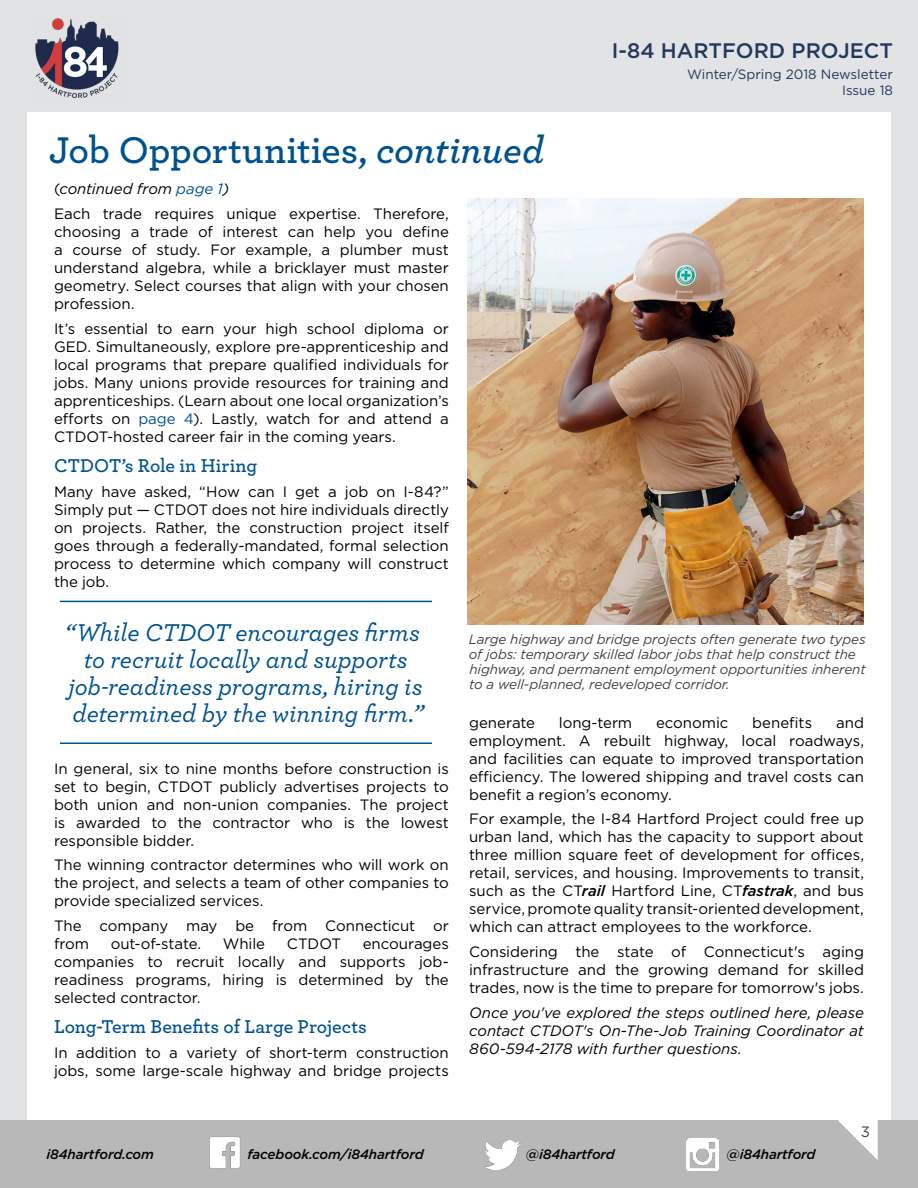
<style>
.page{position:relative;width:918px;height:1188px;background:#e1e3e4}
.page>*{position:absolute;margin:0;border:0;box-sizing:border-box;transform-origin:0 0}
.Header_3{font:600 39px "Archer";color:#00528e}
.t1{font:italic 500 25.5px/27px "Archer";letter-spacing:-.005em;color:#00528e;text-align:center}
.t2{font:500 21px "Gotham";color:#23385d}
.Header_5{font:600 19.5px "Archer";color:#00528e}
.Body{font:15px/18px "Gotham";letter-spacing:-.005em;color:#000;text-align:justify}
.Body-2{font:italic 15px/18px "Gotham";letter-spacing:-.005em;color:#000;text-align:justify}
.t3{font:15px "Gotham";color:#414141}
.t4{font:italic 13.5px/15px "Gotham";letter-spacing:-.01em;color:#414141}
.t5{font:italic 500 13.5px "Gotham";letter-spacing:-.01em;color:#000}
.t6{font:13.5px/16.2px "Gotham";color:#23385d;text-align:right}
.s1{font-style:italic}
.s2{font-style:normal}
.s3{color:#00528e}
.s4{font-weight:500;font-style:italic}
</style>
<div class="page">
<div style="left:27px;top:112px;width:864px;height:1008px;background:#fff"></div>
<div style="left:0;top:1120px;width:918px;height:68px;background:#b8b8b8"></div>
<svg style="left:838px;top:1120px;width:40px;height:40px"></svg>
<hr style="left:60px;top:601px;width:372px;height:1px;background:#00528e">
<hr style="left:60px;top:742px;width:372px;height:2px;background:#00528e">
<img style="left:35px;top:18px;width:84px;height:81px">
<img style="left:468px;top:199px;width:396px;height:426px">
<img style="left:209px;top:1136px;width:31px;height:32px">
<img style="left:485px;top:1141px;width:35px;height:28px">
<img style="left:687px;top:1139px;width:32px;height:32px">
<h3 class="Header_3" style="left:49px;top:121px;width:497px">Job Opportunities, <span class="s1">continued</span></h3>
<p class="Body-2" style="left:54px;top:180px;width:177px"><span class="s2">(</span>continued from <span class="s3">page 1</span>)</p>
<p class="Body" style="left:54px;top:205px;width:396px">Each trade requires unique expertise. Therefore, choosing a trade of interest can help you define a course of study. For example, a plumber must understand algebra, while a bricklayer must master geometry. Select courses that align with your chosen profession.</p>
<p class="Body" style="left:54px;top:319px;width:396px">It’s essential to earn your high school diploma or GED. Simultaneously, explore pre-apprenticeship and local programs that prepare qualified individuals for jobs. Many unions provide resources for training and apprenticeships. (Learn about one local organization’s efforts on <span class="s3">page 4</span>). Lastly, watch for and attend a CTDOT-hosted career fair in the coming years.</p>
<p class="Header_5" style="left:54px;top:451px;width:205px">CTDOT’s Role in Hiring</p>
<p class="Body" style="left:54px;top:482px;width:396px">Many have asked, “How can I get a job on I-84?” Simply put — CTDOT does not hire individuals directly on projects. Rather, the construction project itself goes through a federally-mandated, formal selection process to determine which company will construct the job.</p>
<h3 class="t2" style="left:612px;top:37px;width:283px">I-84 HARTFORD PROJECT</h3>
<p class="t6" style="left:687px;top:66px;width:207px">Winter/Spring 2018 Newsletter<br>Issue 18</p>
<h2 class="t1" style="left:65px;top:617px;width:361px">“While CTDOT encourages firms to recruit locally and supports job-readiness programs, hiring is determined by the winning firm.”</h2>
<p class="t4" style="left:469px;top:631px;width:399px">Large highway and bridge projects often generate two types of jobs: temporary skilled labor jobs that help construct the highway, and permanent employment opportunities inherent to a well-planned, redeveloped corridor.</p>
<p class="Body" style="left:469px;top:713px;width:67px">generate</p>
<p class="Body" style="left:559px;top:713px;width:75px">long-term</p>
<p class="Body" style="left:656px;top:713px;width:74px">economic</p>
<p class="Body" style="left:752px;top:713px;width:61px">benefits</p>
<p class="Body" style="left:469px;top:713px;width:396px;text-indent:367px">and employment. A rebuilt highway, local roadways, and facilities can equate to improved transportation efficiency. The lowered shipping and travel costs can benefit a region’s economy.</p>
<p class="Body" style="left:469px;top:810px;width:396px">For example, the I-84 Hartford Project could free up urban land, which has the capacity to support about three million square feet of development for offices, retail, services, and housing. Improvements to transit, such as the CT<span class="s4">rail</span> Hartford Line, CT<span class="s4">fastrak</span>, and bus service, promote quality transit-oriented development, which can attract employees to the workforce.</p>
<p class="Body" style="left:469px;top:943px;width:396px">Considering the state of Connecticut's aging infrastructure and the growing demand for skilled trades, now is the time to prepare for tomorrow's jobs.</p>
<p class="Body-2" style="left:469px;top:1003px;width:396px">Once you've explored the steps outlined here, please contact CTDOT's On-The-Job Training Coordinator at 860-594-2178 with further questions.</p>
<p class="Body" style="left:54px;top:759px;width:396px">In general, six to nine months before construction is set to begin, CTDOT publicly advertises projects to both union and non-union companies. The project is awarded to the contractor who is the lowest responsible bidder.</p>
<p class="Body" style="left:54px;top:856px;width:396px">The winning contractor determines who will work on the project, and selects a team of other companies to provide specialized services.</p>
<p class="Body" style="left:54px;top:916px;width:396px">The company may be from Connecticut or from</p>
<p class="Body" style="left:111px;top:934px;width:92px">out-of-state.</p>
<p class="Body" style="left:223px;top:934px;width:44px">While</p>
<p class="Body" style="left:287px;top:934px;width:56px">CTDOT</p>
<p class="Body" style="left:54px;top:934px;width:396px;text-indent:309px">encourages companies to recruit locally and supports job&shy;readiness programs, hiring is determined by the selected contractor.</p>
<p class="Header_5" style="left:54px;top:1012px;width:314px">Long-Term Benefits of Large Projects</p>
<p class="Body" style="left:54px;top:1043px;width:396px">In addition to a variety of short-term construction jobs, some large-scale highway and bridge projects</p>
<p class="t5" style="left:46px;top:1145px;width:109px">i84hartford.com</p>
<p class="t5" style="left:248px;top:1145px;width:178px">facebook.com/i84hartford</p>
<p class="t5" style="left:526px;top:1145px;width:91px">@i84hartford</p>
<p class="t5" style="left:727px;top:1145px;width:91px">@i84hartford</p>
<p class="t3" style="left:861px;top:1122px;width:11px">3</p>
</div>
